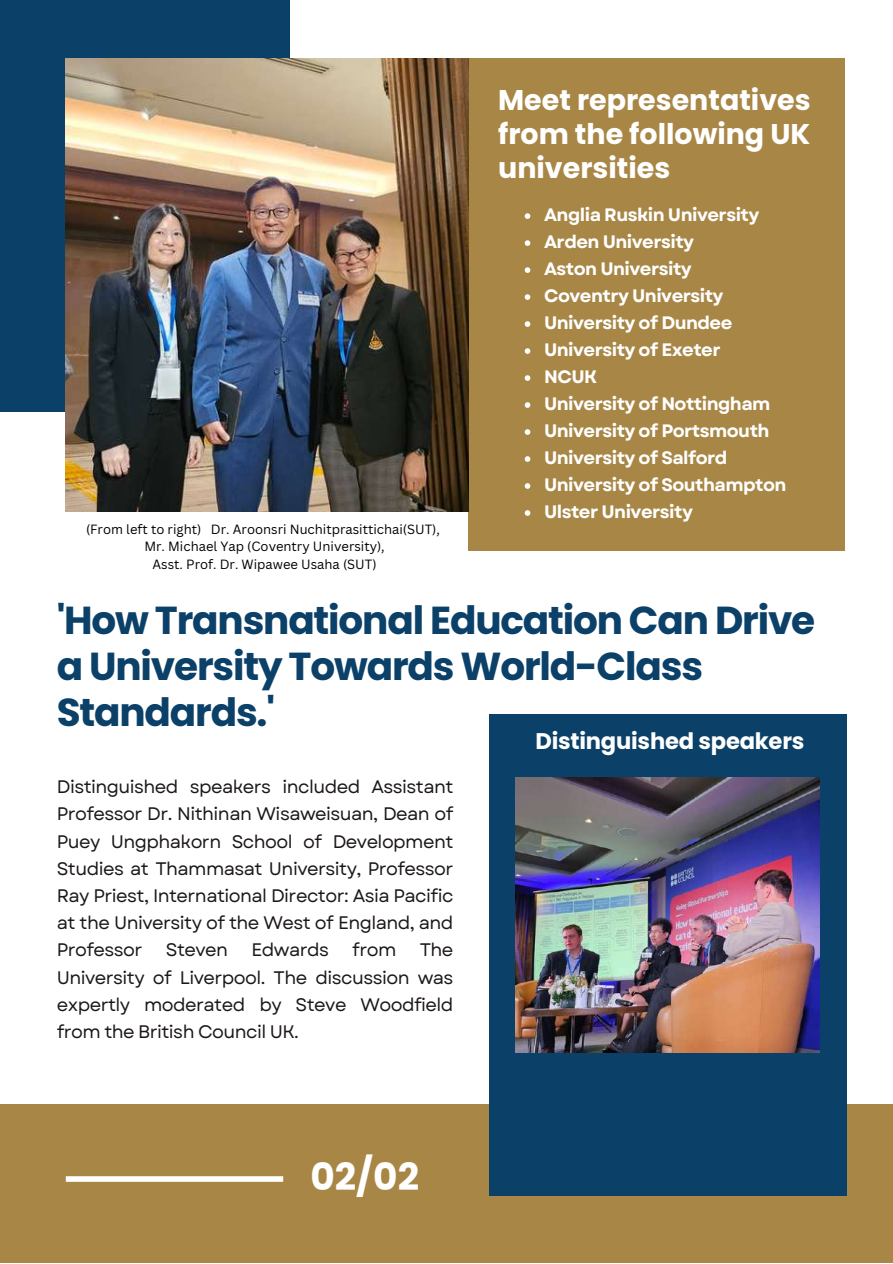
<style>
.page{position:relative;width:893px;height:1264px;background:#fff}
.page>*{position:absolute;margin:0;border:0;box-sizing:border-box;transform-origin:0 0}
.t1{font:700 39px/46px "Poppins";letter-spacing:-.03em;color:#0b4068}
.t2{font:700 37.5px "Poppins";color:#fff}
.t3{font:700 28.5px/33.8px "Poppins";color:#fff;text-align:justify}
.t4{font:700 22.65px "Poppins";letter-spacing:-.01em;color:#fff}
.t5{font:18.15px/27.2px "Garet";letter-spacing:-.03em;color:#1c1718;text-align:justify}
.t6{font:700 18px/27px "Garet";letter-spacing:-.03em;color:#fff}
.t7{font:13.05px/17.4px "Canva Sans";color:#000;text-align:center}
</style>
<div class="page">
<div style="left:468px;top:58px;width:376px;height:492px;background:#a88746"></div>
<div style="left:0;top:0;width:290px;height:412px;background:#0b4068"></div>
<div style="left:0;top:1104px;width:892px;height:158px;background:#a88746"></div>
<div style="left:488px;top:714px;width:358px;height:481px;background:#0b4068"></div>
<img style="left:515px;top:777px;width:304px;height:275px">
<div style="left:66px;top:1176px;width:217px;height:5px;background:#fff"></div>
<img style="left:66px;top:58px;width:402px;height:453px">
<svg style="left:524px;top:213px;width:6px;height:6px"></svg>
<svg style="left:524px;top:240px;width:6px;height:6px"></svg>
<svg style="left:524px;top:267px;width:6px;height:6px"></svg>
<svg style="left:524px;top:294px;width:6px;height:6px"></svg>
<svg style="left:524px;top:321px;width:6px;height:6px"></svg>
<svg style="left:524px;top:348px;width:6px;height:6px"></svg>
<svg style="left:524px;top:375px;width:6px;height:6px"></svg>
<svg style="left:524px;top:402px;width:6px;height:6px"></svg>
<svg style="left:524px;top:429px;width:6px;height:6px"></svg>
<svg style="left:524px;top:456px;width:6px;height:6px"></svg>
<svg style="left:524px;top:483px;width:6px;height:6px"></svg>
<svg style="left:524px;top:510px;width:6px;height:6px"></svg>
<h3 class="t3" style="left:498px;top:83px;width:314px">Meet representatives from the following UK universities</h3>
<p class="t7" style="left:86px;top:520px;width:355px">(From left to right) Dr. Aroonsri Nuchitprasittichai(SUT),<br>Mr. Michael Yap (Coventry University),<br>Asst. Prof. Dr. Wipawee Usaha (SUT)</p>
<p class="t6" style="left:544px;top:201px;width:244px">Anglia Ruskin University<br>Arden University<br>Aston University<br>Coventry University<br>University of Dundee<br>University of Exeter<br>NCUK<br>University of Nottingham<br>University of Portsmouth<br>University of Salford<br>University of Southampton<br>Ulster University</p>
<h1 class="t1" style="left:57px;top:597px;width:760px">'How Transnational Education Can Drive a University Towards World-Class<br>Standards.'</h1>
<p class="t4" style="left:535px;top:724px;width:270px">Distinguished speakers</p>
<p class="t5" style="left:57px;top:773px;width:398px">Distinguished speakers included Assistant Professor Dr. Nithinan Wisaweisuan, Dean of Puey Ungphakorn School of Development Studies at Thammasat University, Professor Ray Priest, International Director: Asia Pacific at the University of the West of England, and Professor</p>
<p class="t5" style="left:166px;top:936px;width:64px">Steven</p>
<p class="t5" style="left:251px;top:936px;width:79px">Edwards</p>
<p class="t5" style="left:352px;top:936px;width:46px">from</p>
<p class="t5" style="left:57px;top:936px;width:398px;text-indent:363px">The University of Liverpool. The discussion was expertly moderated by Steve Woodfield from the British Council UK.</p>
<h2 class="t2" style="left:310px;top:1150px;width:110px">02/02</h2>
</div>
